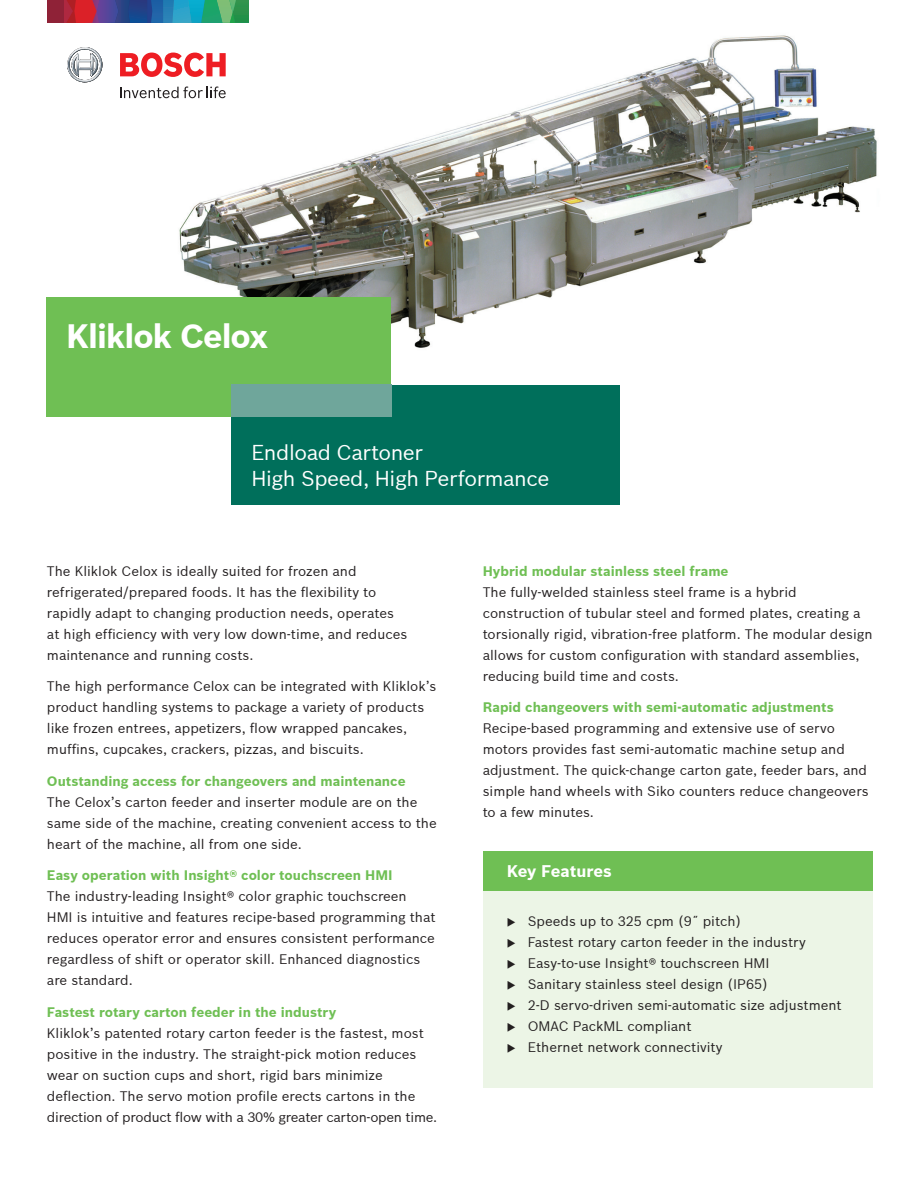
<style>
.page{position:relative;width:918px;height:1188px;background:#fff}
.page>*{position:absolute;margin:0;border:0;box-sizing:border-box;transform-origin:0 0}
.t1{font:700 33px "Bosch Sans";letter-spacing:-.03em;color:#fff}
.t2{font:21px "Bosch Sans";letter-spacing:-.02em;color:#fff}
.t3{font:700 16.5px "Bosch Sans";color:#fff}
.t4{font:13.5px/21px "Bosch Sans";color:#231f20}
.t5{font:700 13.5px "Bosch Sans";color:#6fbf54}
</style>
<div class="page">
<img style="left:179px;top:35px;width:698px;height:313px">
<div style="left:48px;top:0;width:201px;height:128px;background:#fff"></div>
<div style="left:48px;top:0;width:15px;height:23px;background:#8f2237"></div>
<svg style="left:63px;top:0;width:186px;height:23px;background:#4a6a7f"></svg>
<svg style="left:67px;top:47px;width:36px;height:36px"></svg>
<svg style="left:120px;top:87px;width:106px;height:11px"></svg>
<svg style="left:120px;top:53px;width:106px;height:24px"></svg>
<div style="left:483px;top:851px;width:390px;height:40px;background:#6fbf54"></div>
<div style="left:483px;top:891px;width:390px;height:197px;background:#ecf5e6"></div>
<div style="left:231px;top:385px;width:388px;height:120px;background:#006f5b"></div>
<div style="left:47px;top:297px;width:344px;height:120px;background:#6fbf54"></div>
<div style="left:231px;top:385px;width:160px;height:32px;background:#6fa69b"></div>
<p class="t1" style="left:66px;top:316px;width:204px">Kliklok Celox</p>
<p class="t2" style="left:251px;top:439px;width:173px">Endload Cartoner</p>
<p class="t2" style="left:251px;top:465px;width:300px">High Speed, High Performance</p>
<p class="t4" style="left:47px;top:560px;width:362px">The Kliklok Celox is ideally suited for frozen and refrigerated/prepared foods. It has the flexibility to rapidly adapt to changing production needs, operates at high efficiency with very low down-time, and reduces maintenance and running costs.</p>
<p class="t4" style="left:47px;top:676px;width:391px">The high performance Celox can be integrated with Kliklok’s product handling systems to package a variety of products like frozen entrees, appetizers, flow wrapped pancakes, muffins, cupcakes, crackers, pizzas, and biscuits.</p>
<p class="t5" style="left:47px;top:772px;width:360px">Outstanding access for changeovers and maintenance</p>
<p class="t4" style="left:47px;top:791px;width:391px">The Celox’s carton feeder and inserter module are on the same side of the machine, creating convenient access to the heart of the machine, all from one side.</p>
<p class="t5" style="left:47px;top:867px;width:347px">Easy operation with Insight® color touchscreen HMI</p>
<p class="t4" style="left:47px;top:886px;width:390px">The industry-leading Insight® color graphic touchscreen HMI is intuitive and features recipe-based programming that reduces operator error and ensures consistent performance regardless of shift or operator skill. Enhanced diagnostics are standard.</p>
<p class="t5" style="left:47px;top:1003px;width:291px">Fastest rotary carton feeder in the industry</p>
<p class="t4" style="left:47px;top:1022px;width:392px">Kliklok’s patented rotary carton feeder is the fastest, most positive in the industry. The straight-pick motion reduces wear on suction cups and short, rigid bars minimize deflection. The servo motion profile erects cartons in the direction of product flow with a 30% greater carton-open time.</p>
<p class="t5" style="left:483px;top:562px;width:247px">Hybrid modular stainless steel frame</p>
<p class="t4" style="left:483px;top:581px;width:391px">The fully-welded stainless steel frame is a hybrid construction of tubular steel and formed plates, creating a torsionally rigid, vibration-free platform. The modular design allows for custom configuration with standard assemblies, reducing build time and costs.</p>
<p class="t5" style="left:483px;top:699px;width:353px">Rapid changeovers with semi-automatic adjustments</p>
<p class="t4" style="left:483px;top:718px;width:387px">Recipe-based programming and extensive use of servo motors provides fast semi-automatic machine setup and adjustment. The quick-change carton gate, feeder bars, and simple hand wheels with Siko counters reduce changeovers to a few minutes.</p>
<p class="t3" style="left:507px;top:860px;width:107px">Key Features</p>
<p class="t4" style="left:507px;top:910px;width:236px">◆ Speeds up to 325 cpm (9˝ pitch)</p>
<p class="t4" style="left:507px;top:931px;width:301px">◆ Fastest rotary carton feeder in the industry</p>
<p class="t4" style="left:507px;top:952px;width:264px">◆ Easy-to-use Insight® touchscreen HMI</p>
<p class="t4" style="left:507px;top:973px;width:263px">◆ Sanitary stainless steel design (IP65)</p>
<p class="t4" style="left:507px;top:994px;width:337px">◆ 2-D servo-driven semi-automatic size adjustment</p>
<p class="t4" style="left:507px;top:1015px;width:186px">◆ OMAC PackML compliant</p>
<p class="t4" style="left:507px;top:1036px;width:217px">◆ Ethernet network connectivity</p>
</div>
